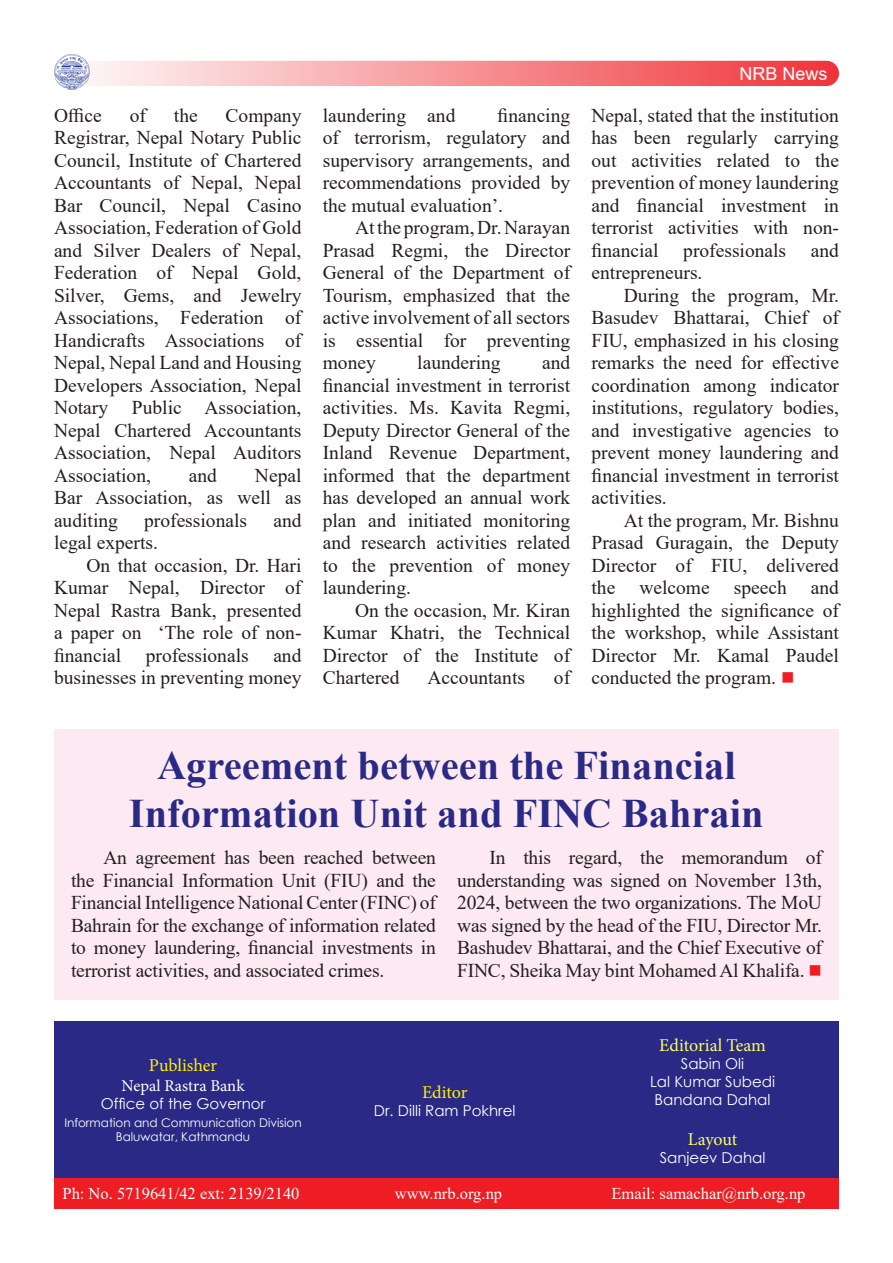
<style>
.page{position:relative;width:893px;height:1263px;background:#fff}
.page>*{position:absolute;margin:0;border:0;box-sizing:border-box;transform-origin:0 0}
.Heading{font:700 40.5px/48px "Times New Roman";color:#2a2a86;text-align:center}
.Body_Text{font:19.5px/22.5px "Times New Roman";color:#231f20;text-align:justify}
.t1{font:18px "Minion Pro";letter-spacing:-.005em;color:#f9ff60}
.t2{font:18px "Minion Pro";letter-spacing:-.005em;color:#fff101}
.t3{font:18px "Arial";color:#fff}
.t4{font:18px "Times New Roman";color:#fff}
.t5{font:16.5px "Times New Roman";color:#fff}
.t6{font:16.5px "Minion Pro";letter-spacing:.005em;color:#fff}
.t7{font:15px "Century Gothic";color:#fff}
.t8{font:12px "Century Gothic";color:#fff}
.s1{color:#ee1d23}
</style>
<div class="page">
<div style="left:54px;top:61px;width:785px;height:25px;background:linear-gradient(to right,#fefdfd,#ef3338);border-radius:13px"></div>
<svg style="left:54px;top:54px;width:36px;height:36px"></svg>
<div style="left:54px;top:1022px;width:785px;height:185px;background:#2a2a86"></div>
<div style="left:54px;top:1178px;width:785px;height:31px;background:#ee1d23"></div>
<div style="left:54px;top:729px;width:785px;height:270px;background:#fce9f1"></div>
<p class="Body_Text" style="left:54px;top:103px;width:49px">Office</p>
<p class="Body_Text" style="left:130px;top:103px;width:18px">of</p>
<p class="Body_Text" style="left:174px;top:103px;width:25px">the</p>
<p class="Body_Text" style="left:54px;top:103px;width:249px;text-indent:172px">Company Registrar, Nepal Notary Public Council, Institute of Chartered Accountants of Nepal, Nepal Bar Council, Nepal Casino Association, Federation of Gold and Silver Dealers of Nepal, Federation of Nepal Gold, Silver, Gems, and Jewelry Associations, Federation of Handicrafts Associations of Nepal, Nepal Land and Housing Developers Association, Nepal Notary Public Association, Nepal Chartered Accountants Association, Nepal Auditors Association,</p>
<p class="Body_Text" style="left:54px;top:463px;width:249px;text-indent:201px">Nepal Bar Association, as well as auditing</p>
<p class="Body_Text" style="left:189px;top:463px;width:30px">and</p>
<p class="Body_Text" style="left:144px;top:508px;width:104px">professionals</p>
<p class="Body_Text" style="left:273px;top:508px;width:30px">and</p>
<p class="Body_Text" style="left:54px;top:531px;width:105px">legal experts.</p>
<p class="Body_Text" style="left:54px;top:553px;width:249px;text-indent:32px">On that occasion, Dr. Hari Kumar Nepal, Director of Nepal Rastra Bank, presented a paper on ‘The role of non&shy;financial</p>
<p class="Body_Text" style="left:54px;top:643px;width:249px;text-align:right">and<br>businesses in preventing money</p>
<p class="Body_Text" style="left:146px;top:643px;width:104px">professionals</p>
<p class="Body_Text" style="left:323px;top:103px;width:249px;text-indent:175px">financing of terrorism, regulatory and supervisory arrangements, and recommendations provided by the mutual evaluation’.</p>
<p class="Body_Text" style="left:323px;top:216px;width:249px;text-indent:32px">At the program, Dr. Narayan Prasad Regmi, the Director General of the Department of Tourism, emphasized that the active involvement of all sectors is essential for preventing money</p>
<p class="Body_Text" style="left:323px;top:103px;width:134px">laundering and</p>
<p class="Body_Text" style="left:323px;top:351px;width:249px;text-indent:219px">and financial investment in terrorist activities. Ms. Kavita Regmi, Deputy Director General of the Inland Revenue Department, informed that the department has developed an annual work plan and initiated monitoring and research activities related to the prevention of money laundering.</p>
<p class="Body_Text" style="left:323px;top:598px;width:249px;text-indent:32px">On the occasion, Mr. Kiran Kumar Khatri, the Technical Director of the Institute of Chartered</p>
<p class="Body_Text" style="left:417px;top:351px;width:85px">laundering</p>
<p class="Body_Text" style="left:427px;top:666px;width:99px">Accountants</p>
<p class="Body_Text" style="left:554px;top:666px;width:18px">of</p>
<p class="t3" style="left:739px;top:62px;width:90px">NRB News</p>
<p class="Body_Text" style="left:591px;top:103px;width:249px">Nepal, stated that the institution has been regularly carrying out activities related to the prevention of money laundering and financial investment in terrorist activities with non&shy;financial</p>
<p class="Body_Text" style="left:683px;top:238px;width:104px">professionals</p>
<p class="Body_Text" style="left:811px;top:238px;width:30px">and</p>
<p class="Body_Text" style="left:591px;top:261px;width:112px">entrepreneurs.</p>
<p class="Body_Text" style="left:591px;top:283px;width:249px;text-indent:32px">During the program, Mr.<br>Basudev Bhattarai, Chief of FIU, emphasized in his closing remarks the need for effective coordination among indicator institutions, regulatory bodies, and investigative agencies to prevent money laundering and financial investment in terrorist activities.</p>
<p class="Body_Text" style="left:591px;top:508px;width:249px;text-indent:32px">At the program, Mr. Bishnu Prasad Guragain, the Deputy Director of FIU, delivered the welcome speech and highlighted the significance of the workshop, while Assistant Director Mr. Kamal Paudel conducted the program. <span class="s1">■</span></p>
<p class="Heading" style="left:129px;top:740px;width:636px">Agreement between the Financial<br>Information Unit and FINC Bahrain</p>
<p class="Body_Text" style="left:71px;top:846px;width:366px;text-indent:32px">An agreement has been reached between the Financial Information Unit (FIU) and the Financial Intelligence National Center (FINC) of Bahrain for the exchange of information related to money laundering, financial investments in terrorist activities, and associated crimes.</p>
<p class="Body_Text" style="left:457px;top:846px;width:366px;text-indent:32px">In this regard, the memorandum of understanding was signed on November 13th, 2024, between the two organizations. The MoU was signed by the head of the FIU, Director Mr.<br>Bashudev Bhattarai, and the Chief Executive of FINC, Sheika May bint Mohamed Al Khalifa. <span class="s1">■</span></p>
<p class="t2" style="left:149px;top:1053px;width:70px">Publisher</p>
<p class="t6" style="left:122px;top:1074px;width:125px">Nepal Rastra Bank</p>
<p class="t7" style="left:101px;top:1093px;width:166px">Office of the Governor</p>
<p class="t8" style="left:64px;top:1114px;width:239px">Information and Communication Division</p>
<p class="t8" style="left:116px;top:1128px;width:136px">Baluwatar, Kathmandu</p>
<p class="t2" style="left:422px;top:1080px;width:47px">Editor</p>
<p class="t7" style="left:374px;top:1100px;width:143px">Dr. Dilli Ram Pokhrel</p>
<p class="t1" style="left:659px;top:1033px;width:108px">Editorial Team</p>
<p class="t7" style="left:681px;top:1053px;width:65px">Sabin Oli</p>
<p class="t7" style="left:650px;top:1071px;width:127px">Lal Kumar Subedi</p>
<p class="t7" style="left:655px;top:1089px;width:117px">Bandana Dahal</p>
<p class="t1" style="left:688px;top:1127px;width:51px">Layout</p>
<p class="t7" style="left:660px;top:1147px;width:107px">Sanjeev Dahal</p>
<p class="t4" style="left:445px;top:1180px;width:10px">9</p>
<p class="t5" style="left:63px;top:1182px;width:238px">Ph: No. 5719641/42 ext: 2139/2140</p>
<p class="t5" style="left:395px;top:1182px;width:109px">www.nrb.org.np</p>
<p class="t5" style="left:611px;top:1182px;width:196px">Email: samachar@nrb.org.np</p>
</div>
